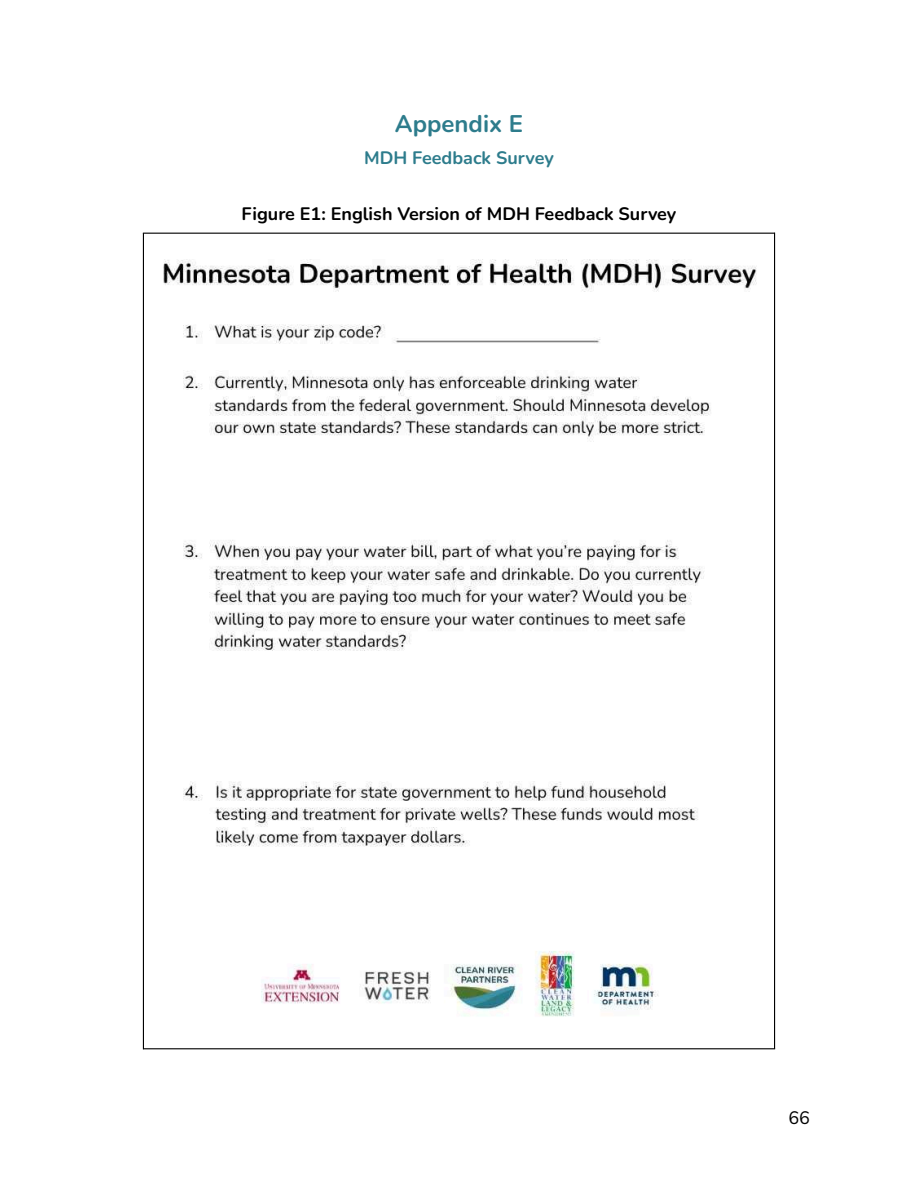
<style>
.page{position:relative;width:918px;height:1188px;background:#fff}
.page>*{position:absolute;margin:0;border:0;box-sizing:border-box;transform-origin:0 0}
.t1{font:700 24px "Nunito";color:#2d7c8c}
.t2{font:700 18px "Nunito";color:#000}
.t3{font:700 18px "Nunito";color:#2d7c8c}
.t4{font:18px "Nunito";color:#000}
</style>
<div class="page">
<img style="left:163px;top:259px;width:594px;height:758px">
<hr style="left:143px;top:233px;width:632px;height:1px;background:#000">
<hr style="left:774px;top:233px;width:1px;height:816px;background:#000">
<hr style="left:143px;top:1048px;width:632px;height:1px;background:#000">
<hr style="left:143px;top:233px;width:1px;height:816px;background:#000">
<h1 class="t1" style="left:395px;top:108px;width:130px">Appendix E</h1>
<p class="t3" style="left:364px;top:146px;width:191px">MDH Feedback Survey</p>
<p class="t2" style="left:242px;top:202px;width:436px">Figure E1: English Version of MDH Feedback Survey</p>
<p class="t4" style="left:788px;top:1106px;width:23px">66</p>
</div>
